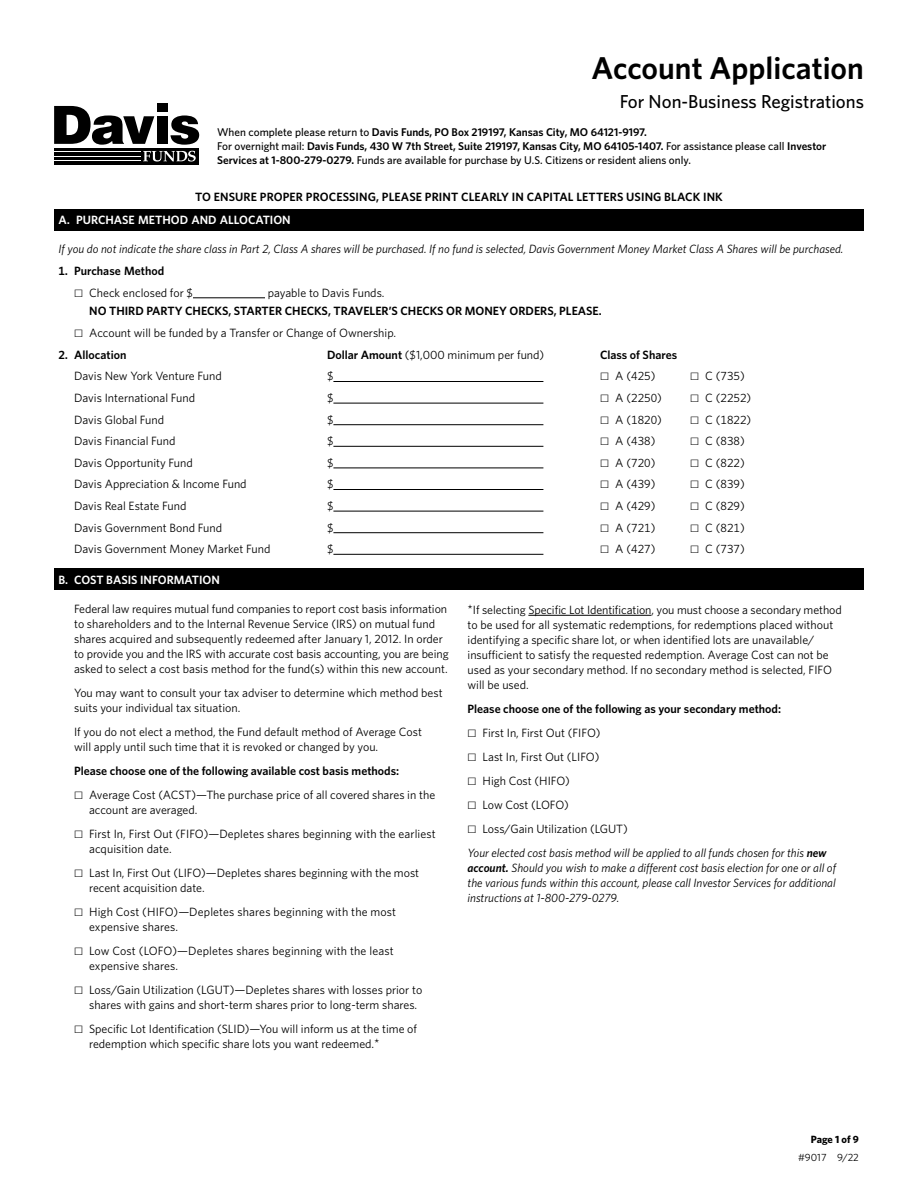
<style>
.page{position:relative;width:918px;height:1188px;background:#fff}
.page>*{position:absolute;margin:0;border:0;box-sizing:border-box;transform-origin:0 0}
.t1{font:600 31.5px "Whitney";color:#000}
.t2{font:500 18.75px "Whitney";color:#000}
.t3{font:12px/15px "Whitney";color:#000}
.t4{font:italic 12px/15px "Whitney";color:#000}
.t5{font:600 12px "Whitney";color:#000}
.t6{font:600 12px "Whitney";color:#fff}
.t7{font:600 11.25px/14.2px "Whitney";color:#000}
.t8{font:10.5px "Whitney";color:#000}
.t9{font:700 10.5px "Whitney";letter-spacing:-.005em;color:#000}
.s1{font-weight:500}
.s2{font-family:"Mercury Text G1"}
.s3{font-weight:600}
.s4{font-size:13.5px}
</style>
<div class="page">
<svg style="left:54px;top:106px;width:100px;height:39px"></svg>
<div style="left:157px;top:116px;width:11px;height:28px;background:#000"></div>
<svg style="left:171px;top:115px;width:28px;height:30px"></svg>
<div style="left:157px;top:103px;width:11px;height:9px;background:#000"></div>
<div style="left:54px;top:148px;width:145px;height:16px;background:#000"></div>
<svg style="left:143px;top:151px;width:53px;height:11px"></svg>
<hr style="left:54px;top:151px;width:86px;height:1px;background:#fff">
<hr style="left:54px;top:156px;width:86px;height:1px;background:#fff">
<hr style="left:54px;top:160px;width:86px;height:1px;background:#fff">
<div style="left:54px;top:209px;width:810px;height:21px;background:#000"></div>
<hr style="left:193px;top:297px;width:72px;height:1px;background:#000">
<hr style="left:333px;top:381px;width:210px;height:1px;background:#000">
<hr style="left:333px;top:403px;width:210px;height:1px;background:#000">
<hr style="left:333px;top:424px;width:210px;height:1px;background:#000">
<hr style="left:333px;top:446px;width:210px;height:1px;background:#000">
<hr style="left:333px;top:468px;width:210px;height:1px;background:#000">
<hr style="left:333px;top:489px;width:210px;height:1px;background:#000">
<hr style="left:333px;top:511px;width:210px;height:1px;background:#000">
<hr style="left:333px;top:532px;width:210px;height:1px;background:#000">
<hr style="left:333px;top:554px;width:210px;height:1px;background:#000">
<div style="left:54px;top:568px;width:810px;height:22px;background:#000"></div>
<hr style="left:528px;top:615px;width:123px;height:1px;background:#000">
<p class="t1" style="left:591px;top:47px;width:274px">Account Application</p>
<p class="t2" style="left:620px;top:90px;width:246px">For Non-Business Registrations</p>
<p class="t7" style="left:217px;top:125px;width:611px"><span class="s1">When complete please return to</span> Davis Funds, PO Box 219197, Kansas City, MO 64121-9197.<br><span class="s1">For overnight mail:</span> Davis Funds, 430 W 7th Street, Suite 219197, Kansas City, MO 64105-1407. <span class="s1">For assistance please call</span> Investor<br>Services at 1-800-279-0279. <span class="s1">Funds are available for purchase by U.S. Citizens or resident aliens only.</span></p>
<p class="t5" style="left:195px;top:189px;width:529px">TO ENSURE PROPER PROCESSING, PLEASE PRINT CLEARLY IN CAPITAL LETTERS USING BLACK INK</p>
<p class="t6" style="left:58px;top:212px;width:234px">A. PURCHASE METHOD AND ALLOCATION</p>
<p class="t4" style="left:58px;top:242px;width:787px">If you do not indicate the share class in Part 2, Class A shares will be purchased. If no fund is selected, Davis Government Money Market Class A Shares will be purchased.</p>
<p class="t5" style="left:58px;top:263px;width:107px">1. Purchase Method</p>
<p class="t3" style="left:74px;top:285px;width:120px"><span class="s2">•</span> Check enclosed for $</p>
<p class="t3" style="left:268px;top:285px;width:118px">payable to Davis Funds.</p>
<p class="t5" style="left:89px;top:303px;width:514px">NO THIRD PARTY CHECKS, STARTER CHECKS, TRAVELER’S CHECKS OR MONEY ORDERS, PLEASE.</p>
<p class="t3" style="left:74px;top:325px;width:323px"><span class="s2">•</span> Account will be funded by a Transfer or Change of Ownership.</p>
<p class="t5" style="left:58px;top:347px;width:69px">2. Allocation</p>
<p class="t3" style="left:327px;top:347px;width:219px"><span class="s3">Dollar Amount</span> ($1,000 minimum per fund)</p>
<p class="t5" style="left:600px;top:347px;width:79px">Class of Shares</p>
<p class="t3" style="left:74px;top:368px;width:149px">Davis New York Venture Fund</p>
<p class="t3" style="left:327px;top:368px;width:8px">$</p>
<p class="t3" style="left:600px;top:368px;width:57px"><span class="s2">•</span> A (425)</p>
<p class="t3" style="left:690px;top:368px;width:56px"><span class="s2">•</span> C (735)</p>
<p class="t3" style="left:74px;top:390px;width:122px">Davis International Fund</p>
<p class="t3" style="left:327px;top:390px;width:8px">$</p>
<p class="t3" style="left:600px;top:390px;width:63px"><span class="s2">•</span> A (2250)</p>
<p class="t3" style="left:690px;top:390px;width:63px"><span class="s2">•</span> C (2252)</p>
<p class="t3" style="left:74px;top:412px;width:91px">Davis Global Fund</p>
<p class="t3" style="left:327px;top:412px;width:8px">$</p>
<p class="t3" style="left:600px;top:412px;width:63px"><span class="s2">•</span> A (1820)</p>
<p class="t3" style="left:690px;top:412px;width:63px"><span class="s2">•</span> C (1822)</p>
<p class="t3" style="left:74px;top:433px;width:103px">Davis Financial Fund</p>
<p class="t3" style="left:327px;top:433px;width:8px">$</p>
<p class="t3" style="left:600px;top:433px;width:57px"><span class="s2">•</span> A (438)</p>
<p class="t3" style="left:690px;top:433px;width:56px"><span class="s2">•</span> C (838)</p>
<p class="t3" style="left:74px;top:455px;width:120px">Davis Opportunity Fund</p>
<p class="t3" style="left:327px;top:455px;width:8px">$</p>
<p class="t3" style="left:600px;top:455px;width:57px"><span class="s2">•</span> A (720)</p>
<p class="t3" style="left:690px;top:455px;width:56px"><span class="s2">•</span> C (822)</p>
<p class="t3" style="left:74px;top:476px;width:174px">Davis Appreciation &amp; Income Fund</p>
<p class="t3" style="left:327px;top:476px;width:8px">$</p>
<p class="t3" style="left:600px;top:476px;width:57px"><span class="s2">•</span> A (439)</p>
<p class="t3" style="left:690px;top:476px;width:56px"><span class="s2">•</span> C (839)</p>
<p class="t3" style="left:74px;top:498px;width:114px">Davis Real Estate Fund</p>
<p class="t3" style="left:327px;top:498px;width:8px">$</p>
<p class="t3" style="left:600px;top:498px;width:57px"><span class="s2">•</span> A (429)</p>
<p class="t3" style="left:690px;top:498px;width:56px"><span class="s2">•</span> C (829)</p>
<p class="t3" style="left:74px;top:520px;width:149px">Davis Government Bond Fund</p>
<p class="t3" style="left:327px;top:520px;width:8px">$</p>
<p class="t3" style="left:600px;top:520px;width:57px"><span class="s2">•</span> A (721)</p>
<p class="t3" style="left:690px;top:520px;width:56px"><span class="s2">•</span> C (821)</p>
<p class="t3" style="left:74px;top:541px;width:198px">Davis Government Money Market Fund</p>
<p class="t3" style="left:327px;top:541px;width:8px">$</p>
<p class="t3" style="left:600px;top:541px;width:57px"><span class="s2">•</span> A (427)</p>
<p class="t3" style="left:690px;top:541px;width:56px"><span class="s2">•</span> C (737)</p>
<p class="t6" style="left:58px;top:572px;width:163px">B. COST BASIS INFORMATION</p>
<p class="t3" style="left:74px;top:601px;width:376px">Federal law requires mutual fund companies to report cost basis information to shareholders and to the Internal Revenue Service (IRS) on mutual fund shares acquired and subsequently redeemed after January 1, 2012. In order to provide you and the IRS with accurate cost basis accounting, you are being asked to select a cost basis method for the fund(s) within this new account.</p>
<p class="t3" style="left:74px;top:685px;width:370px">You may want to consult your tax adviser to determine which method best suits your individual tax situation.</p>
<p class="t3" style="left:74px;top:724px;width:349px">If you do not elect a method, the Fund default method of Average Cost will apply until such time that it is revoked or changed by you.</p>
<p class="t5" style="left:74px;top:763px;width:327px">Please choose one of the following available cost basis methods:</p>
<p class="t3" style="left:89px;top:787px;width:348px;text-indent:-15px"><span class="s2">•</span> Average Cost (ACST)—The purchase price of all covered shares in the account are averaged.</p>
<p class="t3" style="left:89px;top:826px;width:348px;text-indent:-15px"><span class="s2">•</span> First In, First Out (FIFO)—Depletes shares beginning with the earliest acquisition date.</p>
<p class="t3" style="left:89px;top:865px;width:332px;text-indent:-15px"><span class="s2">•</span> Last In, First Out (LIFO)—Depletes shares beginning with the most recent acquisition date.</p>
<p class="t3" style="left:89px;top:904px;width:309px;text-indent:-15px"><span class="s2">•</span> High Cost (HIFO)—Depletes shares beginning with the most expensive shares.</p>
<p class="t3" style="left:89px;top:943px;width:306px;text-indent:-15px"><span class="s2">•</span> Low Cost (LOFO)—Depletes shares beginning with the least expensive shares.</p>
<p class="t3" style="left:89px;top:982px;width:335px;text-indent:-15px"><span class="s2">•</span> Loss/Gain Utilization (LGUT)—Depletes shares with losses prior to shares with gains and short-term shares prior to long-term shares.</p>
<p class="t3" style="left:89px;top:1021px;width:330px;text-indent:-15px"><span class="s2">•</span> Specific Lot Identification (SLID)—You will inform us at the time of redemption which specific share lots you want redeemed.<span class="s4">*</span></p>
<p class="t3" style="left:468px;top:602px;width:376px"><span class="s4">*</span>If selecting Specific Lot Identification, you must choose a secondary method to be used for all systematic redemptions, for redemptions placed without identifying a specific share lot, or when identified lots are unavailable/ insufficient to satisfy the requested redemption. Average Cost can not be used as your secondary method. If no secondary method is selected, FIFO will be used.</p>
<p class="t5" style="left:468px;top:701px;width:315px">Please choose one of the following as your secondary method:</p>
<p class="t3" style="left:468px;top:725px;width:134px"><span class="s2">•</span> First In, First Out (FIFO)</p>
<p class="t3" style="left:468px;top:749px;width:133px"><span class="s2">•</span> Last In, First Out (LIFO)</p>
<p class="t3" style="left:468px;top:773px;width:104px"><span class="s2">•</span> High Cost (HIFO)</p>
<p class="t3" style="left:468px;top:797px;width:103px"><span class="s2">•</span> Low Cost (LOFO)</p>
<p class="t3" style="left:468px;top:821px;width:162px"><span class="s2">•</span> Loss/Gain Utilization (LGUT)</p>
<p class="t4" style="left:468px;top:845px;width:370px">Your elected cost basis method will be applied to all funds chosen for this <span class="s3">new account.</span> Should you wish to make a different cost basis election for one or all of the various funds within this account, please call Investor Services for additional instructions at 1-800-279-0279.</p>
<p class="t9" style="left:811px;top:1132px;width:50px">Page 1 of 9</p>
<p class="t8" style="left:798px;top:1150px;width:62px">#9017 9/22</p>
</div>
